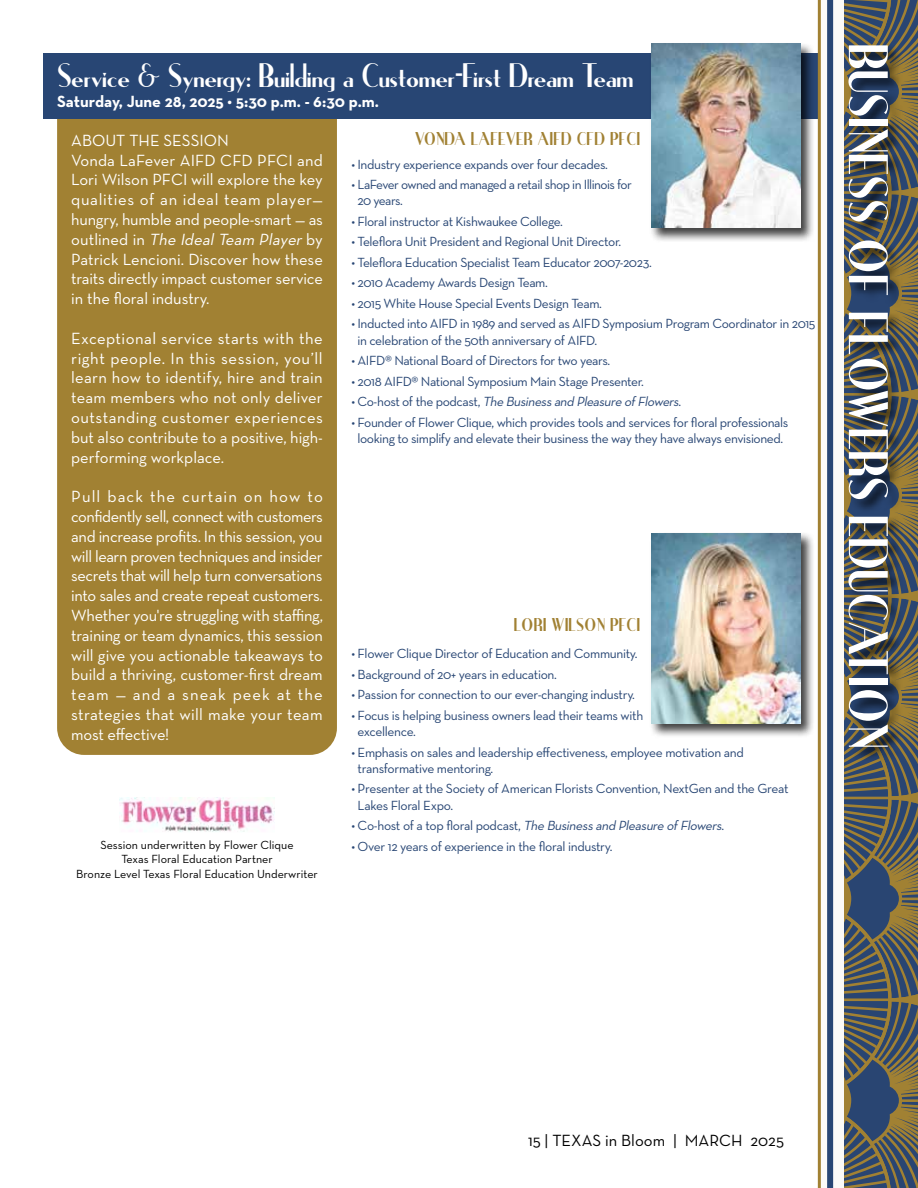
<style>
.page{position:relative;width:918px;height:1188px;background:#fff}
.page>*{position:absolute;margin:0;border:0;box-sizing:border-box;transform-origin:0 0}
.t1{font:54px "Ironick NF";letter-spacing:-.01em;color:#fff}
.t2{font:33px "Ironick NF";letter-spacing:-.03em;color:#fff}
.t3{font:18px "Ironick NF";color:#a18133}
.t4{font:16.5px/19.8px "Neutra Text";color:#fff;text-align:justify}
.t5{font:700 16.5px "Neutra Text";color:#fff}
.t6{font:16.5px "Neutra Text";color:#000}
.t7{font:13.5px/16.2px "Neutra Text";letter-spacing:-.03em;color:#284674}
.t8{font:italic 13.5px "Neutra Text";color:#284674}
.t9{font:12px/14.4px "Neutra Text";color:#000;text-align:center}
.s1{font-style:italic}
.s2{font-style:normal}
</style>
<div class="page">
<div style="left:57px;top:119px;width:280px;height:636px;background:#a18133"></div>
<div style="left:44px;top:53px;width:831px;height:66px;background:#284674"></div>
<svg style="left:844px;top:0;width:74px;height:1188px;background:#5b5e57"></svg>
<div style="left:819px;top:0;width:25px;height:1188px;background:#fbfaf8"></div>
<div style="left:827px;top:0;width:6px;height:1188px;background:#284674"></div>
<hr style="left:818px;top:0;width:3px;height:1188px;background:#a18133">
<div style="left:847px;top:44px;width:56px;height:718px;background:#000;opacity:.75"></div>
<div style="left:650px;top:42px;width:165px;height:201px;background:#000;opacity:.75"></div>
<img style="left:651px;top:43px;width:149px;height:185px">
<div style="left:650px;top:532px;width:165px;height:206px;background:#000;opacity:.75"></div>
<img style="left:651px;top:533px;width:149px;height:191px">
<img style="left:120px;top:798px;width:154px;height:34px">
<h2 class="t2" style="left:57px;top:58px;width:578px">Service &amp; Synergy: Building a Customer-First Dream Team</h2>
<p class="t5" style="left:57px;top:91px;width:323px">Saturday, June 28, 2025 • 5:30 p.m. - 6:30 p.m.</p>
<p class="t4" style="left:71px;top:130px;width:253px;text-align:left">ABOUT THE SESSION<br>Vonda LaFever AIFD CFD PFCI and<br>Lori Wilson PFCI will explore the key qualities of an ideal team player— hungry, humble and people-smart — as o u t l i n e d i n <span class="s1">The IdealTeam Player</span>by<br>Patrick Lencioni. Discover how these traits directly impact customer service in the floral industry.</p>
<p class="t4" style="left:71px;top:328px;width:253px">Exceptional service starts with the right people. In this session, you’ll learn how to identify, hire and train team members who not only deliver outstanding customer experiences but also contribute to a positive, high&shy;performing workplace.</p>
<p class="t4" style="left:71px;top:486px;width:253px">Pull back the curtain on how to confidently sell, connect with customers and increase profits. In this session, you will learn proven techniques and insider secrets that will help turn conversations into sales and create repeat customers.<br>Whether you're struggling with staffing, training or team dynamics, this session will give you actionable takeaways to build a thriving, customer-first dream team — and a sneak peek at the strategies that will make your team most effective!</p>
<h3 class="t3" style="left:415px;top:129px;width:227px">VONDA LAFEVER AIFD CFD PFCI</h3>
<p class="t7" style="left:351px;top:156px;width:258px">• Industry experience expands over four decades.</p>
<p class="t7" style="left:358px;top:176px;width:276px;text-indent:-6px">• LaFever owned and managed a retail shop in Illinois for<br>20 years.</p>
<p class="t7" style="left:351px;top:213px;width:213px">• Floral instructor at Kishwaukee College.</p>
<p class="t7" style="left:351px;top:233px;width:271px">• Teleflora Unit President and Regional Unit Director.</p>
<p class="t7" style="left:351px;top:254px;width:302px">• Teleflora Education Specialist Team Educator 2007-2023.</p>
<p class="t7" style="left:351px;top:275px;width:198px">• 2010 Academy Awards Design Team.</p>
<p class="t7" style="left:351px;top:295px;width:252px">• 2015 White House Special Events Design Team.</p>
<p class="t7" style="left:358px;top:316px;width:459px;text-indent:-6px">• Inducted into AIFD in 1989 and served as AIFD Symposium Program Coordinator in 2015 in celebration of the 50th anniversary of AIFD.</p>
<p class="t7" style="left:351px;top:352px;width:260px">• AIFD® National Board of Directors for two years.</p>
<p class="t7" style="left:351px;top:373px;width:294px">• 2018 AIFD® National Symposium Main Stage Presenter.</p>
<p class="t8" style="left:351px;top:393px;width:332px"><span class="s2">• C o - h o s t o f t h e p o d c a s t ,</span> The Businessand Pleasure ofFlowers<span class="s2">.</span></p>
<p class="t7" style="left:351px;top:414px;width:439px;text-align:center">• Founder of Flower Clique, which provides tools and services for floral professionals looking to simplify and elevate their business the way they have always envisioned.</p>
<h3 class="t3" style="left:514px;top:615px;width:128px">LORI WILSON PFCI</h3>
<p class="t7" style="left:351px;top:645px;width:288px">• Flower Clique Director of Education and Community.</p>
<p class="t7" style="left:351px;top:666px;width:207px">• Background of 20+ years in education.</p>
<p class="t7" style="left:351px;top:686px;width:285px">• Passion for connection to our ever-changing industry.</p>
<p class="t7" style="left:358px;top:707px;width:287px;text-indent:-6px">• Focus is helping business owners lead their teams with excellence.</p>
<p class="t7" style="left:358px;top:744px;width:388px;text-indent:-6px">• Emphasis on sales and leadership effectiveness, employee motivation and transformative mentoring.</p>
<p class="t7" style="left:358px;top:780px;width:432px;text-indent:-6px">• Presenter at the Society of American Florists Convention, NextGen and the Great<br>Lakes Floral Expo.</p>
<p class="t8" style="left:351px;top:817px;width:375px"><span class="s2">• C o - h o st of a to p fl o ra l p o d c a st ,</span> The Businessand Pleasure ofFlowers<span class="s2">.</span></p>
<p class="t7" style="left:351px;top:838px;width:263px">• Over 12 years of experience in the floral industry.</p>
<p class="t9" style="left:76px;top:838px;width:243px">Session underwritten by Flower Clique<br>Texas Floral Education Partner<br>Bronze Level Texas Floral Education Underwriter</p>
<h1 class="t1" style="left:897px;top:43px;width:707px;rotate:90deg">BUSINESS OF FLOWERS EDUCATION</h1>
<p class="t6" style="left:528px;top:1130px;width:258px">15 | TEXAS in Bloom | MARCH 2025</p>
</div>
